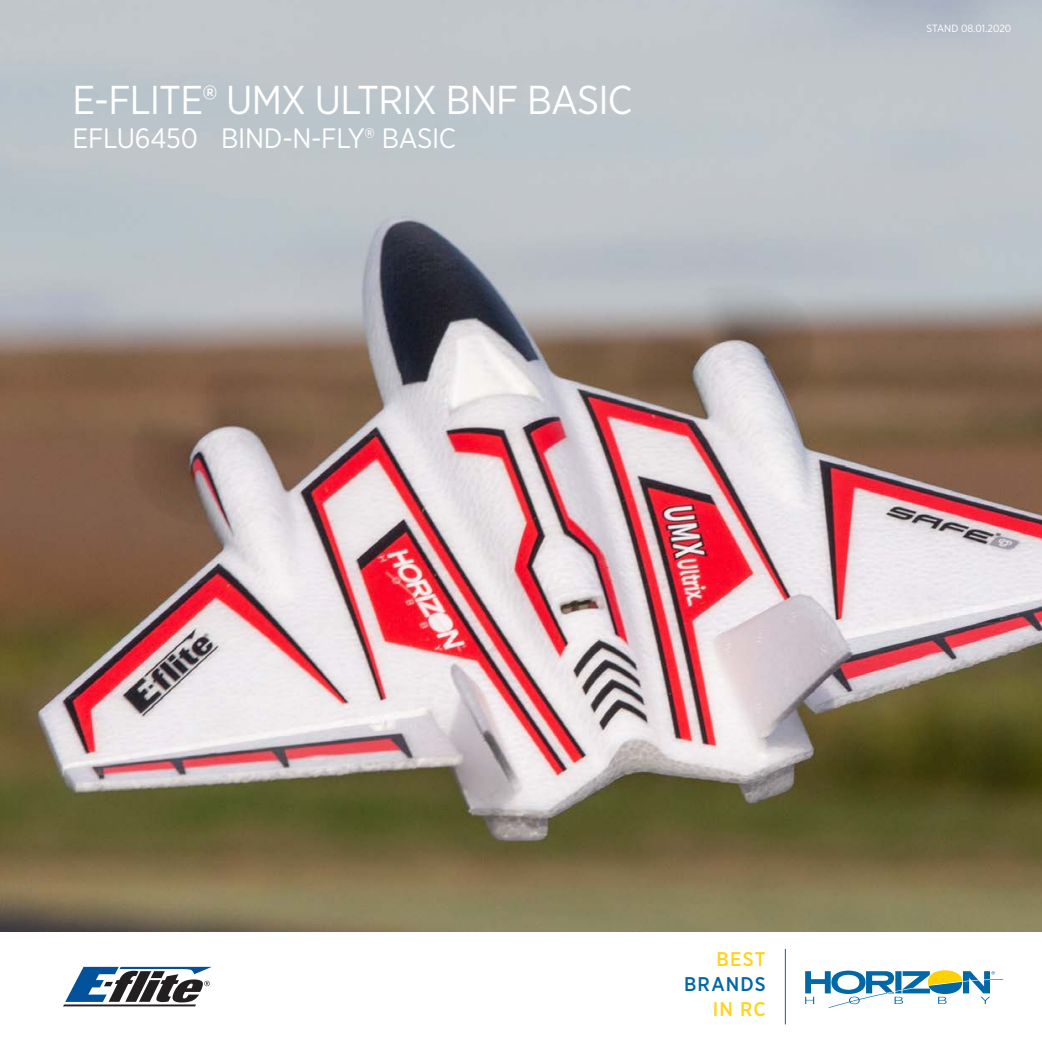
<style>
.page{position:relative;width:1042px;height:1042px;background:#fff}
.page>*{position:absolute;margin:0;border:0;box-sizing:border-box;transform-origin:0 0}
.t1{font:40.25px "Gotham Narrow";letter-spacing:-.02em;color:#fff}
.t2{font:28px "Gotham Narrow";letter-spacing:-.01em;color:#fff}
.t3{font:500 19.78px/24.8px "Gotham Narrow";letter-spacing:.06em;color:#fed41d;text-align:right}
.t4{font:10.5px "Gotham Narrow";color:#fff}
.s1{color:#0068a6}
</style>
<div class="page">
<img style="left:0;top:0;width:1042px;height:932px">
<hr style="left:785px;top:949px;width:1px;height:75px;background:#0068a6">
<svg style="left:805px;top:970px;width:198px;height:38px"></svg>
<svg style="left:63px;top:967px;width:149px;height:39px"></svg>
<p class="t1" style="left:72px;top:75px;width:562px">E-FLITE® UMX ULTRIX BNF BASIC</p>
<p class="t2" style="left:72px;top:120px;width:385px">EFLU6450 BIND-N-FLY® BASIC</p>
<p class="t4" style="left:926px;top:22px;width:86px">STAND 08.01.2020</p>
<p class="t3" style="left:684px;top:946px;width:83px">BEST<br><span class="s1">BRANDS<br></span>IN RC</p>
</div>
